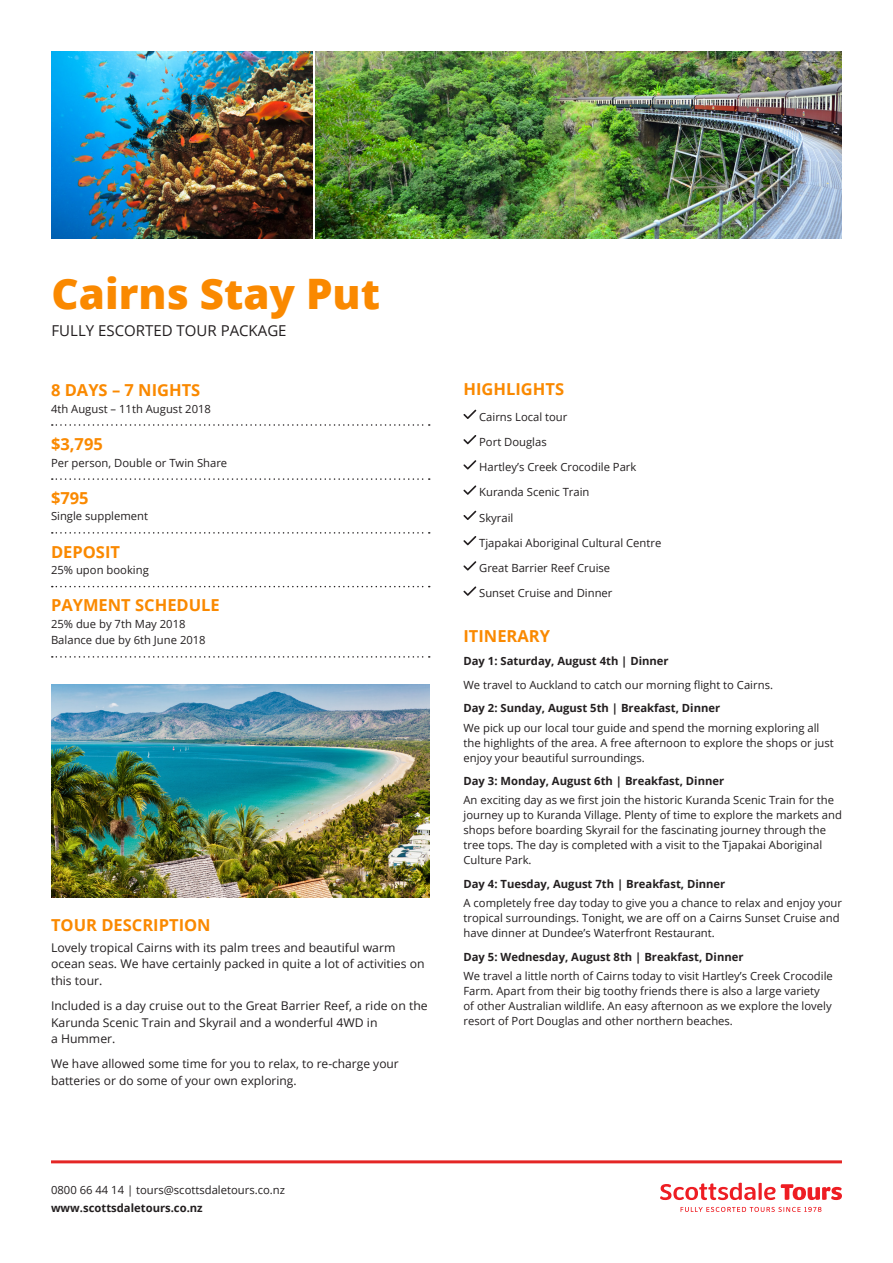
<style>
.page{position:relative;width:893px;height:1263px;background:#fff}
.page>*{position:absolute;margin:0;border:0;box-sizing:border-box;transform-origin:0 0}
.Main_Heading_-_Austr{font:800 42px "Open Sans";color:#fa8900}
.Sub_Heading_-_Austra{font:700 16.5px "Open Sans";color:#fa8900}
.Sub_Heading_-_Pacifi{font:700 16.5px "Open Sans";color:#fa8900}
.t1{font:15px "Open Sans";color:#231f20}
.Body_Copy{font:12px/16.5px "Open Sans";color:#231f20}
.Sub_Heading_-_Austra-2{font:12px/16.5px "Open Sans";color:#231f20}
.Itinerary_-_Body_Cop{font:11.25px/15px "Open Sans";color:#231f20}
.Itinerary_-_Sub_Head{font:700 11.25px "Open Sans";color:#231f20}
.Itinerary_-_Sub_Head-2{font:11.25px "Open Sans";color:#231f20}
</style>
<div class="page">
<hr style="left:51px;top:1160px;width:791px;height:3px;background:#e42625">
<svg style="left:660px;top:1183px;width:182px;height:17px"></svg>
<svg style="left:680px;top:1207px;width:141px;height:5px"></svg>
<img style="left:51px;top:51px;width:262px;height:187px">
<img style="left:316px;top:51px;width:526px;height:187px">
<svg style="left:52px;top:424px;width:378px;height:2px"></svg>
<svg style="left:52px;top:478px;width:378px;height:2px"></svg>
<svg style="left:52px;top:532px;width:378px;height:2px"></svg>
<svg style="left:52px;top:586px;width:378px;height:1px"></svg>
<svg style="left:52px;top:656px;width:378px;height:2px"></svg>
<svg style="left:463px;top:410px;width:13px;height:9px"></svg>
<svg style="left:463px;top:435px;width:13px;height:9px"></svg>
<svg style="left:463px;top:460px;width:13px;height:9px"></svg>
<svg style="left:463px;top:485px;width:13px;height:10px"></svg>
<svg style="left:463px;top:511px;width:13px;height:9px"></svg>
<svg style="left:463px;top:536px;width:13px;height:9px"></svg>
<svg style="left:463px;top:561px;width:13px;height:9px"></svg>
<svg style="left:463px;top:586px;width:13px;height:10px"></svg>
<img style="left:51px;top:685px;width:378px;height:212px">
<p class="Main_Heading_-_Austr" style="left:52px;top:261px;width:330px">Cairns Stay Put</p>
<p class="t1" style="left:52px;top:320px;width:237px">FULLY ESCORTED TOUR PACKAGE</p>
<p class="Sub_Heading_-_Austra" style="left:51px;top:379px;width:151px">8 DAYS – 7 NIGHTS</p>
<p class="Itinerary_-_Body_Cop" style="left:51px;top:401px;width:161px">4th August – 11th August 2018</p>
<p class="Sub_Heading_-_Austra" style="left:51px;top:432px;width:53px">$3,795</p>
<p class="Itinerary_-_Body_Cop" style="left:51px;top:455px;width:178px">Per person, Double or Twin Share</p>
<p class="Sub_Heading_-_Austra" style="left:51px;top:486px;width:39px">$795</p>
<p class="Itinerary_-_Body_Cop" style="left:51px;top:508px;width:99px">Single supplement</p>
<p class="Sub_Heading_-_Pacifi" style="left:51px;top:540px;width:71px">DEPOSIT</p>
<p class="Itinerary_-_Body_Cop" style="left:51px;top:562px;width:99px">25% upon booking</p>
<p class="Sub_Heading_-_Pacifi" style="left:51px;top:594px;width:170px">PAYMENT SCHEDULE</p>
<p class="Itinerary_-_Body_Cop" style="left:51px;top:616px;width:136px">25% due by 7th May 2018</p>
<p class="Itinerary_-_Body_Cop" style="left:51px;top:632px;width:156px">Balance due by 6th June 2018</p>
<p class="Sub_Heading_-_Austra" style="left:51px;top:913px;width:161px">TOUR DESCRIPTION</p>
<p class="Sub_Heading_-_Austra-2" style="left:51px;top:939px;width:375px">Lovely tropical Cairns with its palm trees and beautiful warm ocean seas. We have certainly packed in quite a lot of activities on this tour.</p>
<p class="Body_Copy" style="left:51px;top:997px;width:378px">Included is a day cruise out to the Great Barrier Reef, a ride on the<br>Karunda Scenic Train and Skyrail and a wonderful 4WD in<br>a Hummer.</p>
<p class="Body_Copy" style="left:51px;top:1055px;width:349px">We have allowed some time for you to relax, to re-charge your batteries or do some of your own exploring.</p>
<p class="Sub_Heading_-_Austra" style="left:463px;top:378px;width:102px">HIGHLIGHTS</p>
<p class="Itinerary_-_Body_Cop" style="left:479px;top:409px;width:90px">Cairns Local tour</p>
<p class="Itinerary_-_Body_Cop" style="left:479px;top:434px;width:69px">Port Douglas</p>
<p class="Itinerary_-_Body_Cop" style="left:479px;top:459px;width:159px">Hartley’s Creek Crocodile Park</p>
<p class="Itinerary_-_Body_Cop" style="left:479px;top:484px;width:112px">Kuranda Scenic Train</p>
<p class="Itinerary_-_Body_Cop" style="left:479px;top:510px;width:36px">Skyrail</p>
<p class="Itinerary_-_Body_Cop" style="left:479px;top:535px;width:184px">Tjapakai Aboriginal Cultural Centre</p>
<p class="Itinerary_-_Body_Cop" style="left:479px;top:560px;width:133px">Great Barrier Reef Cruise</p>
<p class="Itinerary_-_Body_Cop" style="left:479px;top:585px;width:135px">Sunset Cruise and Dinner</p>
<p class="Sub_Heading_-_Austra" style="left:463px;top:624px;width:88px">ITINERARY</p>
<p class="Itinerary_-_Sub_Head" style="left:463px;top:653px;width:207px">Day 1: Saturday, August 4th | Dinner</p>
<p class="Itinerary_-_Sub_Head-2" style="left:463px;top:677px;width:311px">We travel to Auckland to catch our morning flight to Cairns.</p>
<p class="Itinerary_-_Sub_Head" style="left:463px;top:700px;width:258px">Day 2: Sunday, August 5th | Breakfast, Dinner</p>
<p class="Itinerary_-_Body_Cop" style="left:463px;top:720px;width:372px">We pick up our local tour guide and spend the morning exploring all the highlights of the area. A free afternoon to explore the shops or just enjoy your beautiful surroundings.</p>
<p class="Itinerary_-_Sub_Head" style="left:463px;top:773px;width:262px">Day 3: Monday, August 6th | Breakfast, Dinner</p>
<p class="Itinerary_-_Body_Cop" style="left:463px;top:792px;width:380px">An exciting day as we first join the historic Kuranda Scenic Train for the journey up to Kuranda Village. Plenty of time to explore the markets and shops before boarding Skyrail for the fascinating journey through the tree tops. The day is completed with a visit to the Tjapakai Aboriginal Culture Park.</p>
<p class="Itinerary_-_Sub_Head" style="left:463px;top:876px;width:263px">Day 4: Tuesday, August 7th | Breakfast, Dinner</p>
<p class="Itinerary_-_Body_Cop" style="left:463px;top:895px;width:380px">A completely free day today to give you a chance to relax and enjoy your tropical surroundings. Tonight, we are off on a Cairns Sunset Cruise and have dinner at Dundee’s Waterfront Restaurant.</p>
<p class="Itinerary_-_Sub_Head" style="left:463px;top:949px;width:282px">Day 5: Wednesday, August 8th | Breakfast, Dinner</p>
<p class="Itinerary_-_Body_Cop" style="left:463px;top:968px;width:371px">We travel a little north of Cairns today to visit Hartley’s Creek Crocodile Farm. Apart from their big toothy friends there is also a large variety of other Australian wildlife. An easy afternoon as we explore the lovely resort of Port Douglas and other northern beaches.</p>
<p class="Itinerary_-_Body_Cop" style="left:51px;top:1182px;width:235px">0800 66 44 14 | tours@scottsdaletours.co.nz</p>
<p class="Itinerary_-_Sub_Head" style="left:51px;top:1200px;width:153px">www.scottsdaletours.co.nz</p>
</div>
